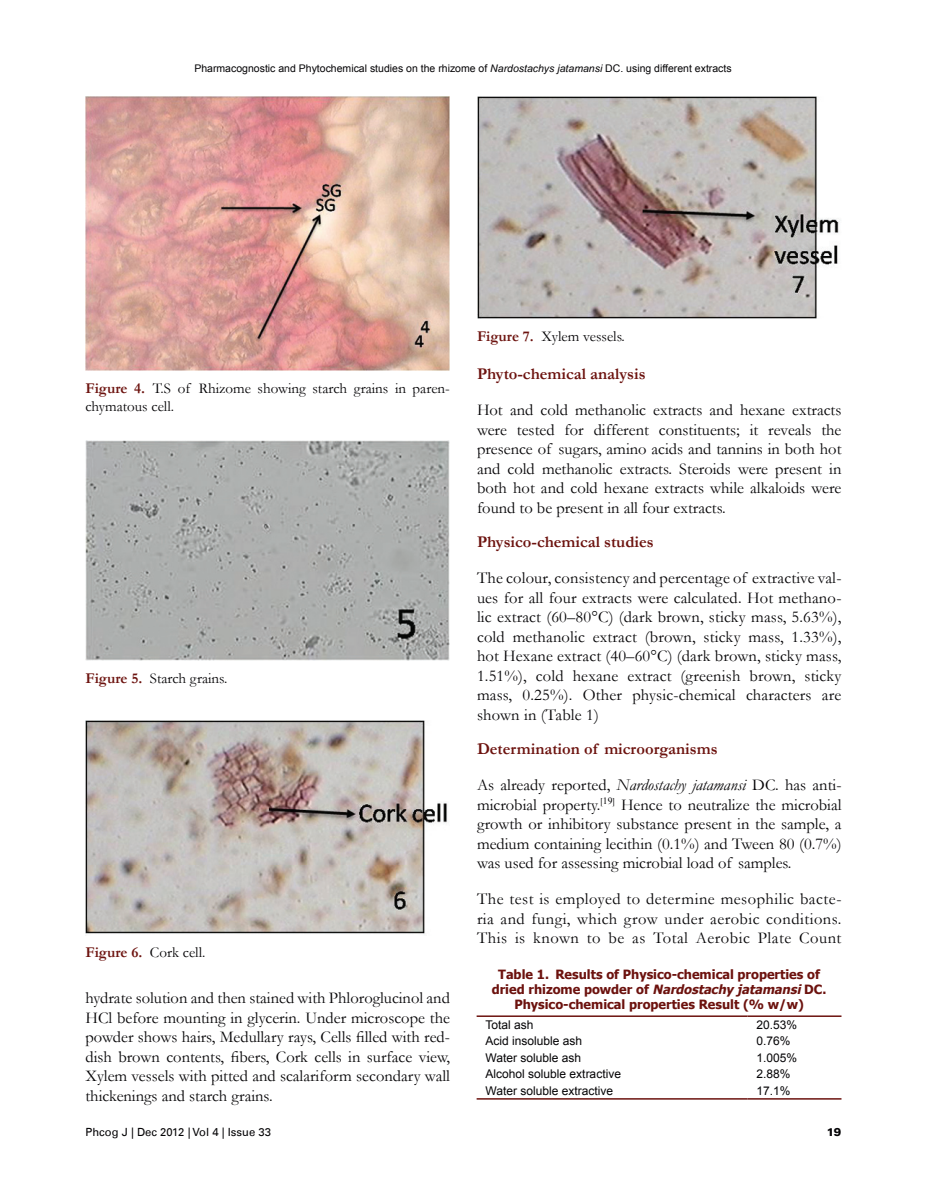
<style>
.page{position:relative;width:927px;height:1197px;background:#fff}
.page>*{position:absolute;margin:0;border:0;box-sizing:border-box;transform-origin:0 0}
.Body_Text{font:16.5px/19.5px "Garamond";color:#050406;text-align:justify}
.t1{font:700 16.5px "Garamond";color:#6c120e}
.Fig_caption{font:15px/18px "Garamond";color:#050406}
.Table_Caption{font:700 12.75px/15px "Tahoma";color:#6c120e;text-align:center}
.Tb_Txt{font:12px "Arial";color:#050406}
.t2{font:11.25px "Univers LT";color:#050406}
.t3{font:900 11.25px "Univers LT";color:#050406}
.t4{font:10.5px "Arial";color:#050406}
.s1{font-style:italic}
.s2{font-weight:700;color:#6c120e}
</style>
<div class="page">
<img style="left:86px;top:441px;width:364px;height:219px">
<img style="left:86px;top:721px;width:362px;height:213px">
<img style="left:477px;top:97px;width:362px;height:222px">
<hr style="left:477px;top:1015px;width:270px;height:2px;background:#6c120e">
<hr style="left:747px;top:1015px;width:94px;height:2px;background:#6c120e">
<hr style="left:477px;top:1098px;width:270px;height:2px;background:#6c120e">
<hr style="left:747px;top:1098px;width:94px;height:2px;background:#6c120e">
<img style="left:86px;top:97px;width:364px;height:273px">
<p class="t4" style="left:194px;top:61px;width:539px">Pharmacognostic and Phytochemical studies on the rhizome of <span class="s1">Nardostachys jatamansi</span> DC. using different extracts</p>
<p class="Fig_caption" style="left:86px;top:379px;width:366px"><span class="s2">Figure 4.</span> T.S of Rhizome showing starch grains in paren&shy;chymatous cell.</p>
<p class="Fig_caption" style="left:86px;top:669px;width:143px"><span class="s2">Figure 5.</span> Starch grains.</p>
<p class="Fig_caption" style="left:86px;top:943px;width:121px"><span class="s2">Figure 6.</span> Cork cell.</p>
<p class="Body_Text" style="left:86px;top:988px;width:366px">hydrate solution and then stained with Phloroglucinol and HCl before mounting in glycerin. Under microscope the powder shows hairs, Medullary rays, Cells filled with red&shy;dish brown contents, fibers, Cork cells in surface view, Xylem vessels with pitted and scalariform secondary wall thickenings and starch grains.</p>
<p class="Fig_caption" style="left:477px;top:327px;width:149px"><span class="s2">Figure 7.</span> Xylem vessels.</p>
<h2 class="t1" style="left:477px;top:363px;width:170px">Phyto-chemical analysis</h2>
<p class="Body_Text" style="left:477px;top:400px;width:366px">Hot and cold methanolic extracts and hexane extracts were tested for different constituents; it reveals the presence of sugars, amino acids and tannins in both hot and cold methanolic extracts. Steroids were present in both hot and cold hexane extracts while alkaloids were found to be present in all four extracts.</p>
<h2 class="t1" style="left:477px;top:531px;width:178px">Physico-chemical studies</h2>
<p class="Body_Text" style="left:477px;top:568px;width:366px">The colour, consistency and percentage of extractive val&shy;ues for all four extracts were calculated. Hot methano&shy;lic extract (60–80°C) (dark brown, sticky mass, 5.63%), cold methanolic extract (brown, sticky mass, 1.33%), hot Hexane extract (40–60°C) (dark brown, sticky mass, 1.51%), cold hexane extract (greenish brown, sticky mass, 0.25%). Other physic-chemical characters are shown in (Table 1)</p>
<h2 class="t1" style="left:477px;top:738px;width:242px">Determination of microorganisms</h2>
<p class="Body_Text" style="left:477px;top:775px;width:366px">As already reported, <span class="s1">Nardostachy jatamansi</span> DC. has anti&shy;microbial property.<sup>[</sup><sup>19</sup><sup>]</sup> Hence to neutralize the microbial growth or inhibitory substance present in the sample, a medium containing lecithin (0.1%) and Tween 80 (0.7%) was used for assessing microbial load of samples.</p>
<p class="Body_Text" style="left:477px;top:889px;width:366px">The test is employed to determine mesophilic bacte&shy;ria and fungi, which grow under aerobic conditions.<br>This is known to be as Total Aerobic Plate Count</p>
<p class="Table_Caption" style="left:492px;top:966px;width:336px">Table 1. Results of Physico-chemical properties of dried rhizome powder of <span class="s1">Nardostachy jatamansi</span>DC.<br>Physico-chemical properties Result (% w/w)</p>
<p class="Tb_Txt" style="left:486px;top:1017px;width:50px">Total ash</p>
<p class="Tb_Txt" style="left:756px;top:1017px;width:42px">20.53%</p>
<p class="Tb_Txt" style="left:486px;top:1033px;width:98px">Acid insoluble ash</p>
<p class="Tb_Txt" style="left:756px;top:1033px;width:36px">0.76%</p>
<p class="Tb_Txt" style="left:486px;top:1050px;width:97px">Water soluble ash</p>
<p class="Tb_Txt" style="left:756px;top:1050px;width:42px">1.005%</p>
<p class="Tb_Txt" style="left:486px;top:1066px;width:137px">Alcohol soluble extractive</p>
<p class="Tb_Txt" style="left:756px;top:1066px;width:36px">2.88%</p>
<p class="Tb_Txt" style="left:486px;top:1083px;width:129px">Water soluble extractive</p>
<p class="Tb_Txt" style="left:756px;top:1083px;width:36px">17.1%</p>
<p class="t2" style="left:86px;top:1125px;width:187px">Phcog J | Dec 2012 | Vol 4 | Issue 33</p>
<p class="t3" style="left:827px;top:1125px;width:16px">19</p>
</div>
